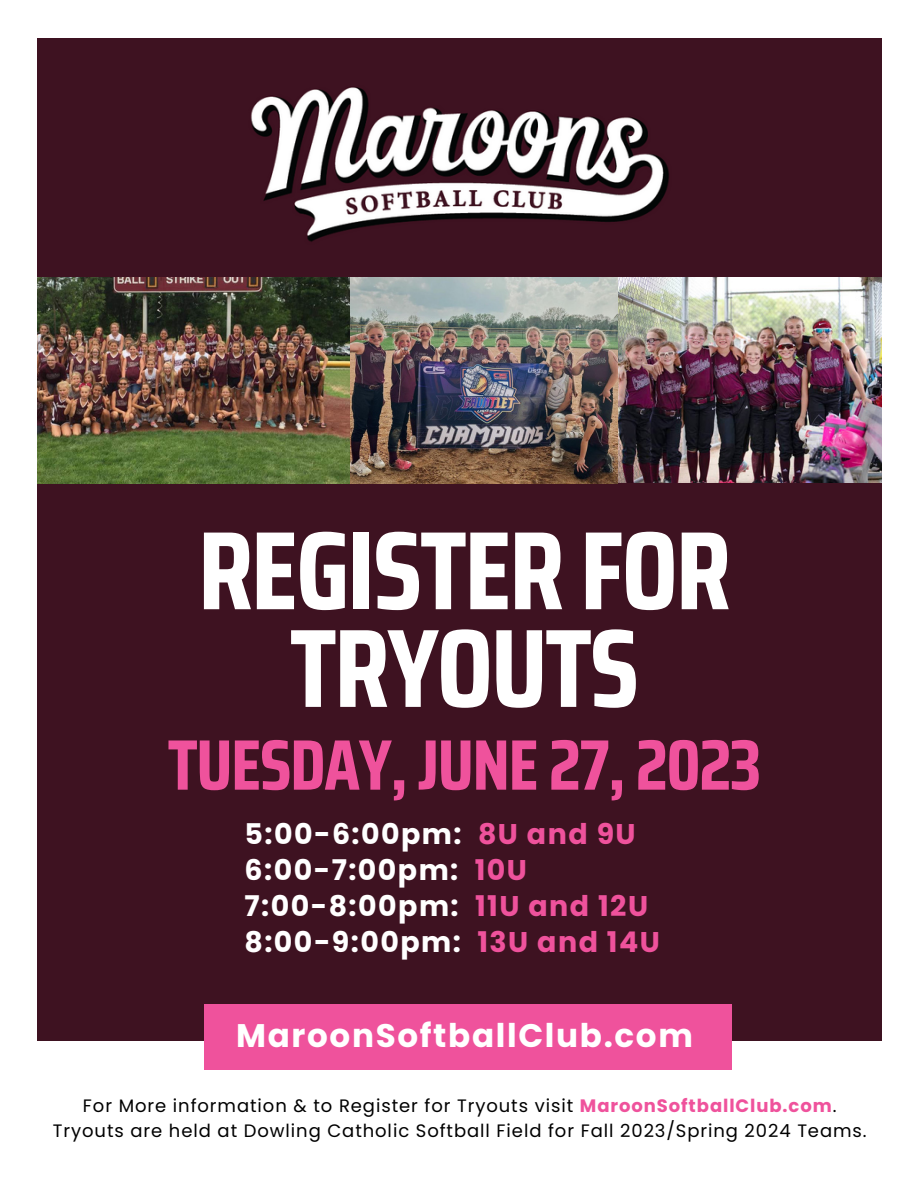
<style>
.page{position:relative;width:918px;height:1188px;background:#3e1221}
.page>*{position:absolute;margin:0;border:0;box-sizing:border-box;transform-origin:0 0}
.t1{font:700 111.45px/97.6px "Saira Condensed";letter-spacing:-.02em;color:#fff;text-align:center}
.t2{font:700 71.55px "Saira Condensed";letter-spacing:-.02em;color:#ef529c}
.t3{font:700 32.7px "Poppins";letter-spacing:.05em;color:#fff}
.t4{font:700 28.5px "Poppins";letter-spacing:.05em;color:#fff}
.t5{font:18px "Poppins";letter-spacing:.05em;color:#000}
.s1{color:#ef529c}
.s2{font-weight:700;color:#ef529c}
</style>
<div class="page">
<img style="left:37px;top:277px;width:561px;height:206px">
<img style="left:598px;top:277px;width:284px;height:206px">
<div style="left:0;top:0;width:37px;height:1188px;background:#fff"></div>
<div style="left:882px;top:0;width:36px;height:1188px;background:#fff"></div>
<div style="left:0;top:0;width:918px;height:38px;background:#fff"></div>
<div style="left:0;top:1041px;width:918px;height:147px;background:#fff"></div>
<div style="left:204px;top:1004px;width:528px;height:66px;background:#ef529c"></div>
<img style="left:251px;top:87px;width:418px;height:155px">
<p class="t1" style="left:198px;top:522px;width:534px">REGISTER FOR<br>TRYOUTS</p>
<p class="t2" style="left:168px;top:708px;width:595px">TUESDAY, JUNE 27, 2023</p>
<p class="t4" style="left:245px;top:814px;width:393px">5:00-6:00pm: <span class="s1">8U and 9U</span></p>
<p class="t4" style="left:245px;top:850px;width:284px">6:00-7:00pm: <span class="s1">10U</span></p>
<p class="t4" style="left:245px;top:886px;width:405px">7:00-8:00pm: <span class="s1">11U and 12U</span></p>
<p class="t4" style="left:245px;top:922px;width:417px">8:00-9:00pm: <span class="s1">13U and 14U</span></p>
<p class="t3" style="left:236px;top:1013px;width:458px">MaroonSoftballClub.com</p>
<p class="t5" style="left:83px;top:1094px;width:755px">For More information &amp; to Register for Tryouts visit <span class="s2">MaroonSoftballClub.com</span>.</p>
<p class="t5" style="left:53px;top:1118px;width:815px">Tryouts are held at Dowling Catholic Softball Field for Fall 2023/Spring 2024 Teams.</p>
</div>
